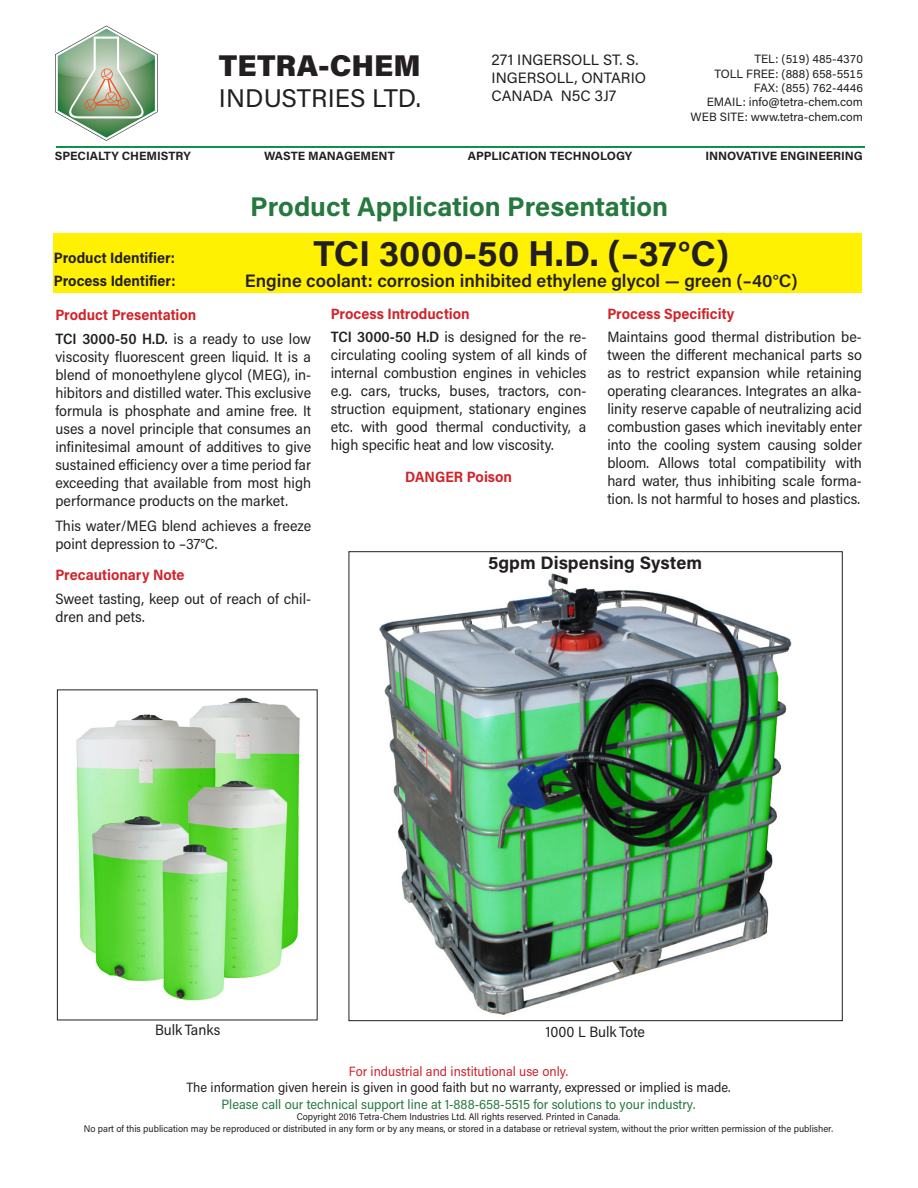
<style>
.page{position:relative;width:918px;height:1188px;background:#fff}
.page>*{position:absolute;margin:0;border:0;box-sizing:border-box;transform-origin:0 0}
.PA_-_Product_Identif{font:700 36px "Acumin Pro";letter-spacing:.005em;color:#231f20}
.t1{font:900 30px "Acumin Pro";color:#231f20}
.t2{font:700 27px "Acumin Pro";color:#26793e}
.t3{font:25.5px "Acumin Pro";letter-spacing:.005em;color:#231f20}
.SDS_-_Process_Identi{font:600 18px "Acumin Pro";color:#231f20}
.t4{font:700 18px "Acumin Pro";color:#231f20}
.PA_-_Body_text{font:15px/18px "Acumin Pro Semi Cond";color:#231f20;text-align:justify}
.PA_-_Heading_1{font:700 15px "Acumin Pro Semi Cond";color:#d1232a}
.t5{font:15px "Acumin Pro";color:#231f20}
.PA_-_Product_Identif-2{font:700 15px "Acumin Pro Semi Cond";color:#231f20}
.t6{font:13.5px "Acumin Pro Semi Cond";color:#231f20}
.t7{font:13.5px "Acumin Pro Semi Cond";color:#26793e}
.t8{font:13.5px "Acumin Pro Semi Cond";color:#d1232a}
.t9{font:12px "Acumin Pro";color:#231f20}
.t10{font:700 12px "Acumin Pro";color:#231f20}
.t11{font:9.75px "Acumin Pro Semi Cond";color:#231f20}
.s1{font-weight:600}
</style>
<div class="page">
<img style="left:379px;top:573px;width:413px;height:442px">
<img style="left:76px;top:697px;width:224px;height:304px">
<hr style="left:56px;top:146px;width:809px;height:1px;background:#0d9344">
<svg style="left:55px;top:26px;width:103px;height:115px"></svg>
<div style="left:53px;top:233px;width:809px;height:60px;background:#fff101"></div>
<p class="t1" style="left:219px;top:45px;width:203px">TETRA-CHEM</p>
<p class="t3" style="left:219px;top:81px;width:204px">INDUSTRIES LTD.</p>
<p class="t5" style="left:491px;top:50px;width:149px">271 INGERSOLL ST. S.</p>
<p class="t5" style="left:491px;top:68px;width:156px">INGERSOLL, ONTARIO</p>
<p class="t5" style="left:491px;top:86px;width:126px">CANADA N5C 3J7</p>
<p class="t9" style="left:754px;top:51px;width:110px">TEL: (519) 485-4370</p>
<p class="t9" style="left:714px;top:65px;width:150px">TOLL FREE: (888) 658-5515</p>
<p class="t9" style="left:754px;top:80px;width:111px">FAX: (855) 762-4446</p>
<p class="t9" style="left:707px;top:94px;width:158px">EMAIL: info@tetra-chem.com</p>
<p class="t9" style="left:691px;top:108px;width:174px">WEB SITE: www.tetra-chem.com</p>
<p class="t10" style="left:55px;top:147px;width:137px">SPECIALTY CHEMISTRY</p>
<p class="t10" style="left:264px;top:147px;width:132px">WASTE MANAGEMENT</p>
<p class="t10" style="left:468px;top:147px;width:166px">APPLICATION TECHNOLOGY</p>
<p class="t10" style="left:705px;top:147px;width:159px">INNOVATIVE ENGINEERING</p>
<p class="PA_-_Product_Identif-2" style="left:54px;top:247px;width:123px">Product Identifier:</p>
<p class="PA_-_Product_Identif-2" style="left:54px;top:270px;width:123px">Process Identifier:</p>
<p class="t2" style="left:250px;top:188px;width:420px">Product Application Presentation</p>
<p class="PA_-_Product_Identif" style="left:313px;top:228px;width:417px">TCI 3000-50 H.D. (–37°C)</p>
<p class="SDS_-_Process_Identi" style="left:245px;top:269px;width:554px">Engine coolant: corrosion inhibited ethylene glycol — green (–40°C)</p>
<p class="PA_-_Heading_1" style="left:55px;top:305px;width:142px">Product Presentation</p>
<p class="PA_-_Body_text" style="left:55px;top:329px;width:257px"><span class="s1">TCI 3000-50 H.D.</span> is a ready to use low viscosity fluorescent green liquid. It is a blend of monoethylene glycol (MEG), in&shy;hibitors and distilled water. This exclusive formula is phosphate and amine free. It uses a novel principle that consumes an infinitesimal amount of additives to give sustained efficiency over a time period far exceeding that available from most high performance products on the market.</p>
<p class="PA_-_Body_text" style="left:55px;top:516px;width:257px">This water/MEG blend achieves a freeze point depression to –37°C.</p>
<p class="PA_-_Heading_1" style="left:55px;top:564px;width:131px">Precautionary Note</p>
<p class="PA_-_Body_text" style="left:55px;top:589px;width:257px">Sweet tasting, keep out of reach of chil&shy;dren and pets.</p>
<p class="PA_-_Heading_1" style="left:331px;top:303px;width:140px">Process Introduction</p>
<p class="PA_-_Body_text" style="left:331px;top:327px;width:257px"><span class="s1">TCI 3000-50 H.D</span> is designed for the re&shy;circulating cooling system of all kinds of internal combustion engines in vehicles e.g. cars, trucks, buses, tractors, con&shy;struction equipment, stationary engines etc. with good thermal conductivity, a high specific heat and low viscosity.</p>
<p class="PA_-_Heading_1" style="left:405px;top:466px;width:108px">DANGER Poison</p>
<p class="PA_-_Heading_1" style="left:607px;top:303px;width:129px">Process Specificity</p>
<p class="PA_-_Body_text" style="left:607px;top:328px;width:256px">Maintains good thermal distribution be&shy;tween the different mechanical parts so as to restrict expansion while retaining operating clearances. Integrates an alka&shy;linity reserve capable of neutralizing acid combustion gases which inevitably enter into the cooling system causing solder bloom. Allows total compatibility with hard water, thus inhibiting scale forma&shy;tion. Is not harmful to hoses and plastics.</p>
<p class="t4" style="left:488px;top:550px;width:215px">5gpm Dispensing System</p>
<p class="PA_-_Body_text" style="left:155px;top:1021px;width:67px">Bulk Tanks</p>
<p class="PA_-_Body_text" style="left:546px;top:1022px;width:101px">1000 L Bulk Tote</p>
<p class="t8" style="left:349px;top:1062px;width:221px">For industrial and institutional use only.</p>
<p class="t6" style="left:186px;top:1078px;width:545px">The information given herein is given in good faith but no warranty, expressed or implied is made.</p>
<p class="t7" style="left:222px;top:1095px;width:475px">Please call our technical support line at 1-888-658-5515 for solutions to your industry.</p>
<p class="t11" style="left:297px;top:1110px;width:325px">Copyright 2016 Tetra-Chem Industries Ltd. All rights reserved. Printed in Canada.</p>
<p class="t11" style="left:84px;top:1122px;width:751px">No part of this publication may be reproduced or distributed in any form or by any means, or stored in a database or retrieval system, without the prior written permission of the publisher.</p>
</div>
